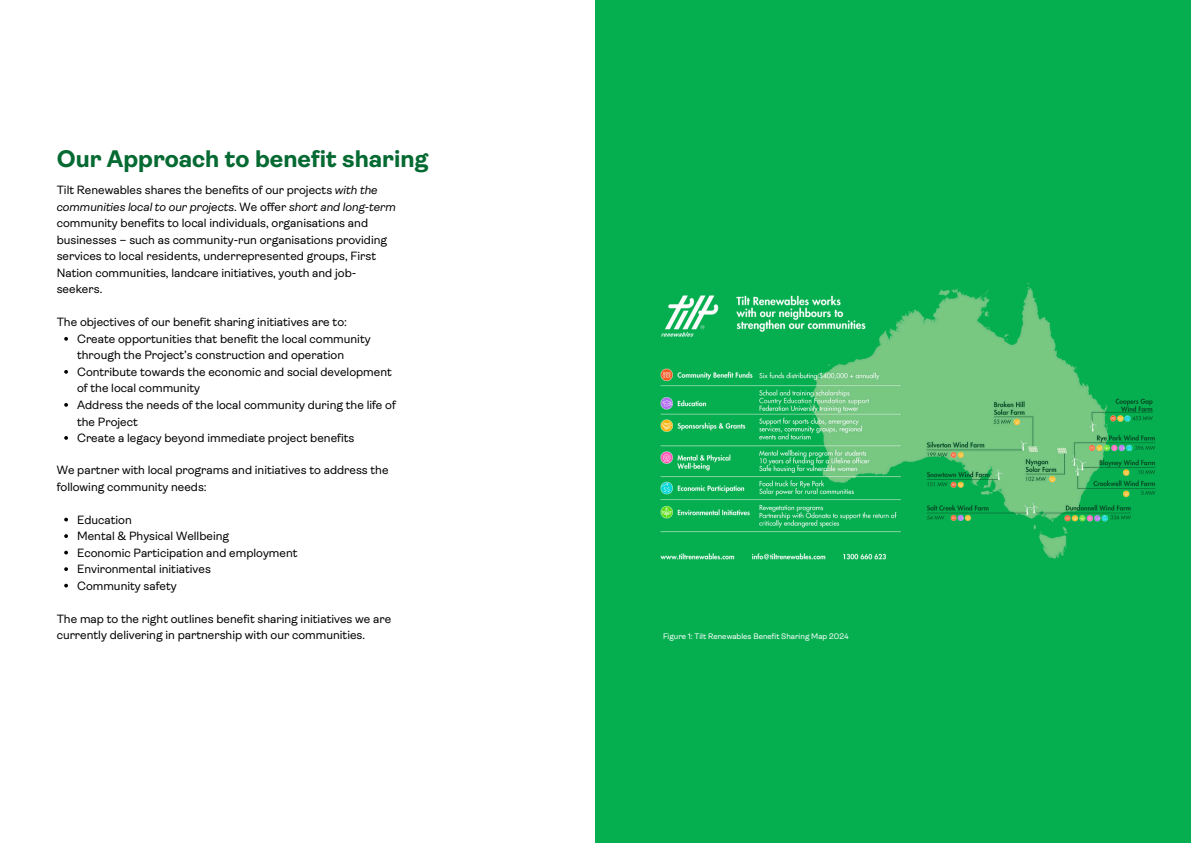
<style>
.page{position:relative;width:1191px;height:843px;background:#fff}
.page>*{position:absolute;margin:0;border:0;box-sizing:border-box;transform-origin:0 0}
.t1{font:700 24px "Ambit";color:#056932}
.t2{font:12px/16.5px "Ambit";color:#000}
.t3{font:8px "Ambit";color:#fff}
.s1{font-style:italic}
</style>
<div class="page">
<img style="left:595px;top:0;width:595px;height:842px">
<svg style="left:64px;top:337px;width:4px;height:3px"></svg>
<svg style="left:64px;top:370px;width:4px;height:3px"></svg>
<svg style="left:64px;top:403px;width:4px;height:3px"></svg>
<svg style="left:64px;top:436px;width:4px;height:3px"></svg>
<svg style="left:64px;top:517px;width:4px;height:4px"></svg>
<svg style="left:64px;top:534px;width:4px;height:4px"></svg>
<svg style="left:64px;top:550px;width:4px;height:4px"></svg>
<svg style="left:64px;top:567px;width:4px;height:4px"></svg>
<svg style="left:64px;top:583px;width:4px;height:4px"></svg>
<h2 class="t1" style="left:57px;top:145px;width:373px">Our Approach to benefit sharing</h2>
<h2 class="t2" style="left:57px;top:182px;width:341px">Tilt Renewables shares the benefits of our projects <span class="s1">with the communities local to our projects</span>. We offer <span class="s1">short and long-term </span>community benefits to local individuals, organisations and businesses – such as community-run organisations providing services to local residents, underrepresented groups, First Nation communities, landcare initiatives, youth and job&shy;seekers.</h2>
<p class="t2" style="left:57px;top:314px;width:292px">The objectives of our benefit sharing initiatives are to:</p>
<p class="t2" style="left:77px;top:330px;width:295px">Create opportunities that benefit the local community through the Project’s construction and operation</p>
<p class="t2" style="left:77px;top:363px;width:316px">Contribute towards the economic and social development of the local community</p>
<p class="t2" style="left:77px;top:396px;width:320px">Address the needs of the local community during the life of the Project</p>
<h2 class="t2" style="left:77px;top:429px;width:279px">Create a legacy beyond immediate project benefits</h2>
<p class="t2" style="left:57px;top:461px;width:333px">We partner with local programs and initiatives to address the following community needs:</p>
<p class="t2" style="left:77px;top:511px;width:56px">Education</p>
<p class="t2" style="left:77px;top:527px;width:153px">Mental &amp; Physical Wellbeing</p>
<p class="t2" style="left:77px;top:544px;width:222px">Economic Participation and employment</p>
<p class="t2" style="left:77px;top:560px;width:135px">Environmental initiatives</p>
<h2 class="t2" style="left:77px;top:577px;width:101px">Community safety</h2>
<p class="t2" style="left:57px;top:610px;width:336px">The map to the right outlines benefit sharing initiatives we are currently delivering in partnership with our communities.</p>
<p class="t3" style="left:663px;top:632px;width:187px">Figure 1: Tilt Renewables Benefit Sharing Map 2024</p>
</div>
